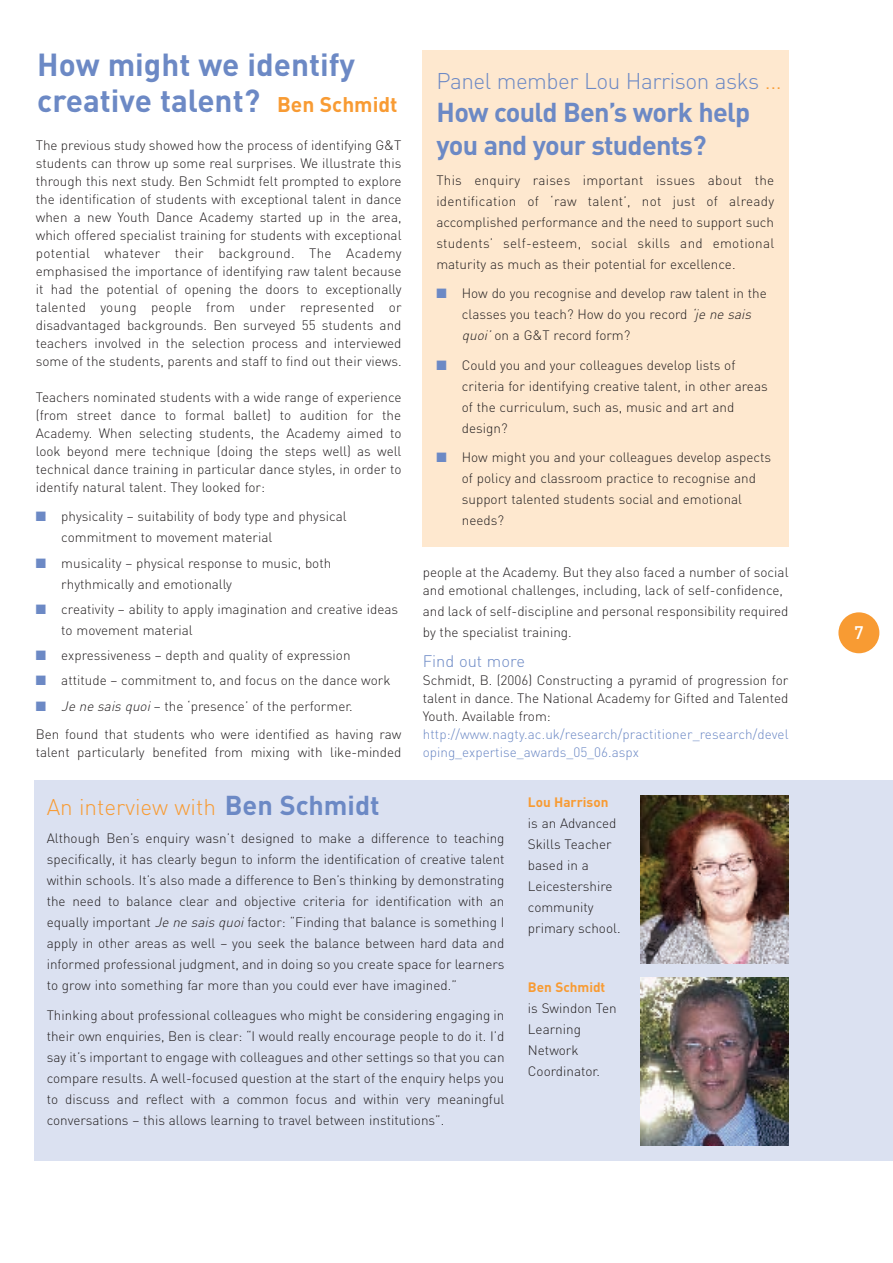
<style>
.page{position:relative;width:893px;height:1263px;background:#fff}
.page>*{position:absolute;margin:0;border:0;box-sizing:border-box;transform-origin:0 0}
.t1{font:700 31.5px/36px "DIN";color:#6c89c5}
.t2{font:700 27px/33px "DIN";letter-spacing:-.025em;color:#6c89c5}
.t3{font:300 22.5px "DIN";letter-spacing:-.02em;color:#6c89c5}
.t4{font:300 22.5px "DIN";color:#f89b33}
.t5{font:500 18px "DIN";color:#fff}
.t6{font:300 16.5px "DIN";color:#6c89c5}
.t7{font:300 13.5px/21px "DIN";color:#231f20}
.t8{font:300 13.5px/18px "DIN";letter-spacing:.005em;color:#6c89c5}
.t9{font:700 13.5px "DIN";color:#f89b33}
.s1{font-size:21px;color:#f89b33}
.s2{color:#6c89c5}
.s3{font-style:italic}
.s4{color:#f89b33}
.s5{font-weight:700;font-size:27px;color:#6c89c5}
</style>
<div class="page">
<div style="left:422px;top:51px;width:366px;height:496px;background:#fee8cf"></div>
<div style="left:838px;top:612px;width:41px;height:41px;background:#f89b33;border-radius:50%"></div>
<div style="left:34px;top:781px;width:859px;height:380px;background:#dbe1f1"></div>
<img style="left:641px;top:796px;width:147px;height:167px">
<img style="left:641px;top:977px;width:147px;height:168px">
<h1 class="t1" style="left:37px;top:50px;width:362px">How might we identify creative talent? <span class="s1">Ben Schmidt</span></h1>
<p class="t7" style="left:36px;top:137px;width:367px;line-height:18px;text-align:justify">The previous study showed how the process of identifying G&amp;T students can throw up some real surprises. We illustrate this through this next study. Ben Schmidt felt prompted to explore the identification of students with exceptional talent in dance when a new Youth Dance Academy started up in the area, which offered specialist training for students with exceptional potential whatever their background. The Academy emphasised the importance of identifying raw talent because it had the potential of opening the doors to exceptionally talented young people from under represented or disadvantaged backgrounds. Ben surveyed 55 students and teachers involved in the selection process and interviewed some of the students, parents and staff to find out their views.</p>
<p class="t7" style="left:36px;top:389px;width:367px;line-height:18px;text-align:justify">Teachers nominated students with a wide range of experience (from street dance to formal ballet) to audition for the Academy. When selecting students, the Academy aimed to look beyond mere technique (doing the steps well) as well technical dance training in particular dance styles, in order to identify natural talent. They looked for:</p>
<p class="t7" style="left:61px;top:507px;width:287px;text-indent:-26px"><span class="s2">■</span> physicality – suitability of body type and physical commitment to movement material</p>
<p class="t7" style="left:61px;top:554px;width:271px;text-indent:-26px"><span class="s2">■</span> musicality – physical response to music, both rhythmically and emotionally</p>
<p class="t7" style="left:61px;top:600px;width:338px;text-indent:-26px"><span class="s2">■</span> creativity – ability to apply imagination and creative ideas to movement material</p>
<p class="t7" style="left:36px;top:646px;width:316px"><span class="s2">■</span> expressiveness – depth and quality of expression</p>
<p class="t7" style="left:36px;top:672px;width:356px"><span class="s2">■</span> attitude – commitment to, and focus on the dance work</p>
<p class="t7" style="left:36px;top:693px;width:367px;line-height:28.2px"><span class="s2">■</span> <span class="s3">Je ne sais quoi</span>– the ‘presence’ of the performer.<br>Ben found that students who were identified as having raw</p>
<p class="t7" style="left:36px;top:743px;width:367px">talent particularly benefited from mixing with like-minded</p>
<h3 class="t3" style="left:437px;top:73px;width:347px">Panel member Lou Harrison asks <span class="s4">...</span></h3>
<h2 class="t2" style="left:437px;top:99px;width:315px">How could Ben’s work help you and your students?</h2>
<p class="t7" style="left:436px;top:171px;width:340px;text-align:justify">This enquiry raises important issues about the identification of ‘raw talent’, not just of already accomplished performance and the need to support such students’ self-esteem, social skills and emotional maturity as much as their potential for excellence.</p>
<p class="t7" style="left:462px;top:284px;width:307px;text-indent:-26px"><span class="s2">■</span> How do you recognise and develop raw talent in the classes you teach? How do you record <span class="s3">‘je ne sais quoi’</span>on a G&amp;T record form?</p>
<p class="t7" style="left:462px;top:356px;width:307px;text-indent:-26px"><span class="s2">■</span> Could you and your colleagues develop lists of criteria for identifying creative talent, in other areas of the curriculum, such as, music and art and design?</p>
<p class="t7" style="left:462px;top:448px;width:311px;text-indent:-26px"><span class="s2">■</span> How might you and your colleagues develop aspects of policy and classroom practice to recognise and support talented students social and emotional needs?</p>
<p class="t7" style="left:423px;top:565px;width:367px;line-height:18px">people at the Academy. But they also faced a number of social and emotional challenges, including, lack of self-confidence,</p>
<p class="t7" style="left:423px;top:603px;width:367px">and lack of self-discipline and personal responsibility required by the specialist training.</p>
<p class="t6" style="left:423px;top:655px;width:104px">Find out more</p>
<p class="t7" style="left:423px;top:673px;width:367px;line-height:18px;text-align:justify">Schmidt, B. (2006) Constructing a pyramid of progression for talent in dance. The National Academy for Gifted and Talented Youth. Available from:</p>
<p class="t8" style="left:423px;top:727px;width:367px">http://www.nagty.ac.uk/research/practitioner_research/devel oping_expertise_awards_05_06.aspx</p>
<h3 class="t4" style="left:47px;top:799px;width:335px">An interview with <span class="s5">Ben Schmidt</span></h3>
<p class="t7" style="left:47px;top:829px;width:459px;text-align:justify">Although Ben’s enquiry wasn’t designed to make a difference to teaching specifically, it has clearly begun to inform the identification of creative talent within schools. It’s also made a difference to Ben’s thinking by demonstrating the need to balance clear and objective criteria for identification with an equally important <span class="s3">Je ne sais quoi</span>factor: “Finding that balance is something I apply in other areas as well – you seek the balance between hard data and informed professional judgment, and in doing so you create space for learners to grow into something far more than you could ever have imagined.”</p>
<p class="t7" style="left:47px;top:1006px;width:459px;text-align:justify">Thinking about professional colleagues who might be considering engaging in their own enquiries, Ben is clear: “I would really encourage people to do it. I’d say it’s important to engage with colleagues and other settings so that you can compare results. A well-focused question at the start of the enquiry helps you to discuss and reflect with a common focus and within very meaningful conversations – this allows learning to travel between institutions”.</p>
<p class="t9" style="left:528px;top:797px;width:82px">Lou Harrison</p>
<p class="t7" style="left:528px;top:814px;width:94px">is an Advanced<br>Skills Teacher based in a<br>Leicestershire community primary school.</p>
<p class="t9" style="left:528px;top:982px;width:79px">Ben Schmidt</p>
<p class="t7" style="left:528px;top:999px;width:90px">is Swindon Ten<br>Learning<br>Network<br>Coordinator.</p>
<h3 class="t5" style="left:854px;top:626px;width:11px">7</h3>
</div>
